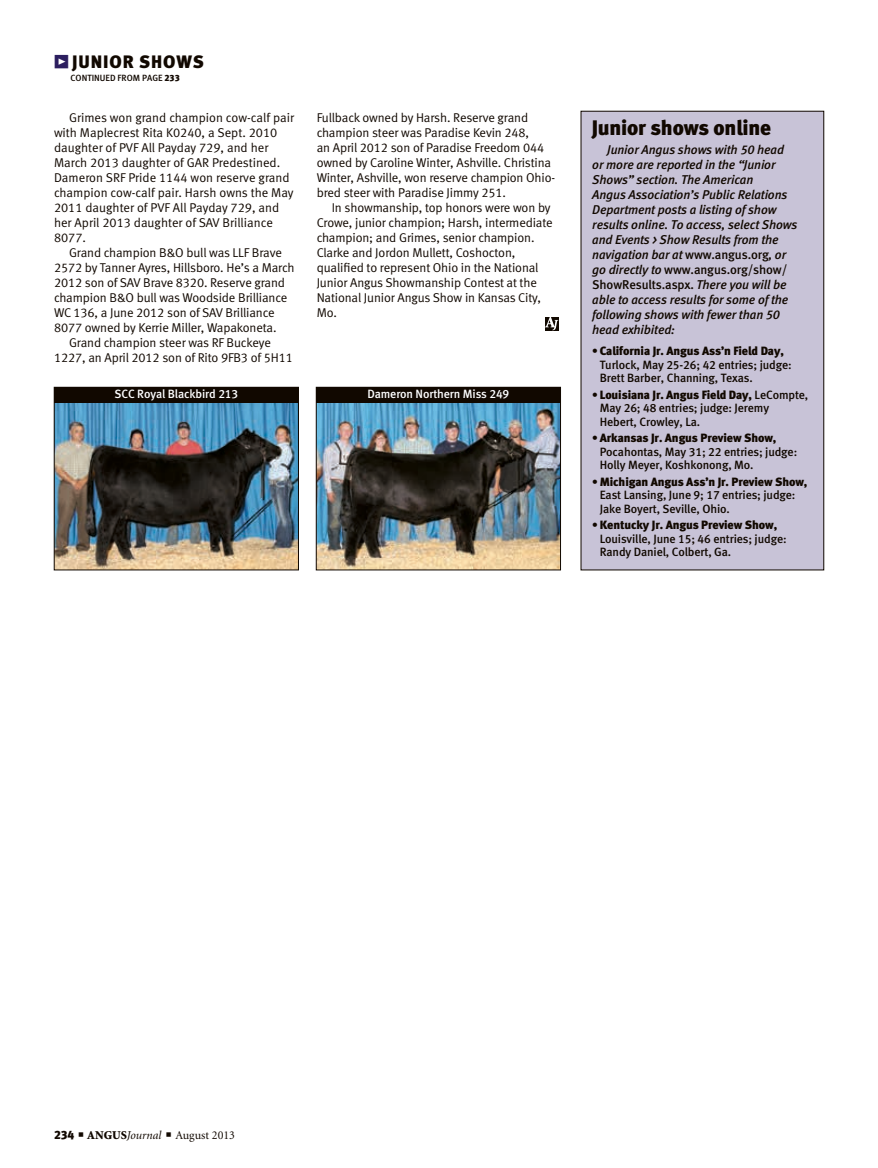
<style>
.page{position:relative;width:878px;height:1168px;background:#fff}
.page>*{position:absolute;margin:0;border:0;box-sizing:border-box;transform-origin:0 0}
.subhead{font:21px "Meta Black LF";letter-spacing:-.01em;color:#110800}
.t1{font:18px "Meta Black LF";letter-spacing:.05em;color:#110800}
.Test_copy{font:12.75px/15px "Meta Normal LF";letter-spacing:-.01em;color:#110800}
.column_intro{font:italic 12.75px/15px "Meta Medium LF";letter-spacing:-.01em;color:#110800}
.cutlines{font:12px/13.5px "Meta Medium LF";letter-spacing:-.01em;color:#110800}
.White_animal_name{font:12px "Meta Medium LF";letter-spacing:-.01em;color:#fff}
.t2{font:12px "Minion";color:#110800}
.t3{font:9px "Meta Medium LF";color:#110800}
.s1{font-family:"Meta Black Expert";color:#2c1e5f}
.s2{font-family:"Meta Black LF"}
.s3{font-style:normal}
.s4{font-weight:900}
.s5{font-style:italic}
</style>
<div class="page">
<svg style="left:545px;top:317px;width:14px;height:14px"></svg>
<svg style="left:545px;top:317px;width:13px;height:13px"></svg>
<img style="left:56px;top:402px;width:240px;height:166px">
<div style="left:54px;top:387px;width:244px;height:15px;background:#110800"></div>
<img style="left:318px;top:402px;width:240px;height:166px">
<div style="left:316px;top:387px;width:244px;height:183px;border:1px solid #110800"></div>
<div style="left:316px;top:387px;width:244px;height:15px;background:#110800"></div>
<div style="left:581px;top:111px;width:242px;height:459px;background:#c8c3d7"></div>
<div style="left:580px;top:111px;width:244px;height:459px;border:1px solid #110800"></div>
<p class="t1" style="left:54px;top:51px;width:151px"><span class="s1">z</span> JUNIOR SHOWS</p>
<p class="t3" style="left:70px;top:72px;width:111px">CONTINUED FROM PAGE <span class="s2">233</span></p>
<p class="Test_copy" style="left:54px;top:109px;width:241px;text-indent:15px">Grimes won grand champion cow-calf pair with Maplecrest Rita K0240, a Sept. 2010 daughter of PVF All Payday 729, and her March 2013 daughter of GAR Predestined.<br>Dameron SRF Pride 1144 won reserve grand champion cow-calf pair. Harsh owns the May 2011 daughter of PVF All Payday 729, and her April 2013 daughter of SAV Brilliance 8077.</p>
<p class="Test_copy" style="left:54px;top:244px;width:242px;text-indent:15px">Grand champion B&amp;O bull was LLF Brave 2572 by Tanner Ayres, Hillsboro. He’s a March 2012 son of SAV Brave 8320. Reserve grand champion B&amp;O bull was Woodside Brilliance WC 136, a June 2012 son of SAV Brilliance 8077 owned by Kerrie Miller, Wapakoneta.</p>
<p class="Test_copy" style="left:54px;top:334px;width:240px;text-align:center">Grand champion steer was RF Buckeye<br>1227, an April 2012 son of Rito 9FB3 of 5H11</p>
<p class="Test_copy" style="left:316px;top:109px;width:240px">Fullback owned by Harsh. Reserve grand champion steer was Paradise Kevin 248,<br>an April 2012 son of Paradise Freedom 044 owned by Caroline Winter, Ashville. Christina Winter, Ashville, won reserve champion Ohio&shy;bred steer with Paradise Jimmy 251.</p>
<p class="Test_copy" style="left:316px;top:199px;width:237px;text-indent:15px">In showmanship, top honors were won by Crowe, junior champion; Harsh, intermediate champion; and Grimes, senior champion.<br>Clarke and Jordon Mullett, Coshocton, qualified to represent Ohio in the National Junior Angus Showmanship Contest at the National Junior Angus Show in Kansas City, Mo.</p>
<p class="White_animal_name" style="left:114px;top:386px;width:125px">SCC Royal Blackbird 213</p>
<p class="White_animal_name" style="left:367px;top:386px;width:143px">Dameron Northern Miss 249</p>
<p class="subhead" style="left:591px;top:115px;width:181px">Junior shows online</p>
<p class="column_intro" style="left:592px;top:142px;width:207px;text-indent:15px">Junior Angus shows with 50 head or more are reported in the “Junior Shows” section. The American<br>Angus Association’s Public Relations Department posts a listing of show results online. To access, select Shows and Events &gt; Show Results from the navigation bar at <span class="s3">www.angus.org</span>, or go directly to <span class="s3">www.angus.org/show/ ShowResults.aspx.</span> There you will be able to access results for some of the following shows with fewer than 50 head exhibited:</p>
<p class="cutlines" style="left:599px;top:344px;width:193px;text-indent:-8px"><span class="s2">• California Jr. Angus Ass’n Field Day,<br></span>Turlock, May 25-26; 42 entries; judge:<br>Brett Barber, Channing, Texas.</p>
<p class="cutlines" style="left:599px;top:388px;width:210px;text-indent:-8px"><span class="s2">• Louisiana Jr. Angus Field Day,</span> LeCompte,<br>May 26; 48 entries; judge: Jeremy<br>Hebert, Crowley, La.</p>
<p class="cutlines" style="left:599px;top:431px;width:199px;text-indent:-8px"><span class="s2">• Arkansas Jr. Angus Preview Show,<br></span>Pocahontas, May 31; 22 entries; judge:<br>Holly Meyer, Koshkonong, Mo.</p>
<p class="cutlines" style="left:599px;top:475px;width:209px;text-indent:-8px"><span class="s2">• Michigan Angus Ass’n Jr. Preview Show,<br></span>East Lansing, June 9; 17 entries; judge:<br>Jake Boyert, Seville, Ohio.</p>
<p class="cutlines" style="left:599px;top:518px;width:188px;text-indent:-8px"><span class="s2">• Kentucky Jr. Angus Preview Show,<br></span>Louisville, June 15; 46 entries; judge:<br>Randy Daniel, Colbert, Ga.</p>
<p class="t2" style="left:54px;top:1129px;width:182px"><span class="s2">234</span> ■ <span class="s4">ANGUS</span><span class="s5">Journal</span> ■ August 2013</p>
</div>
